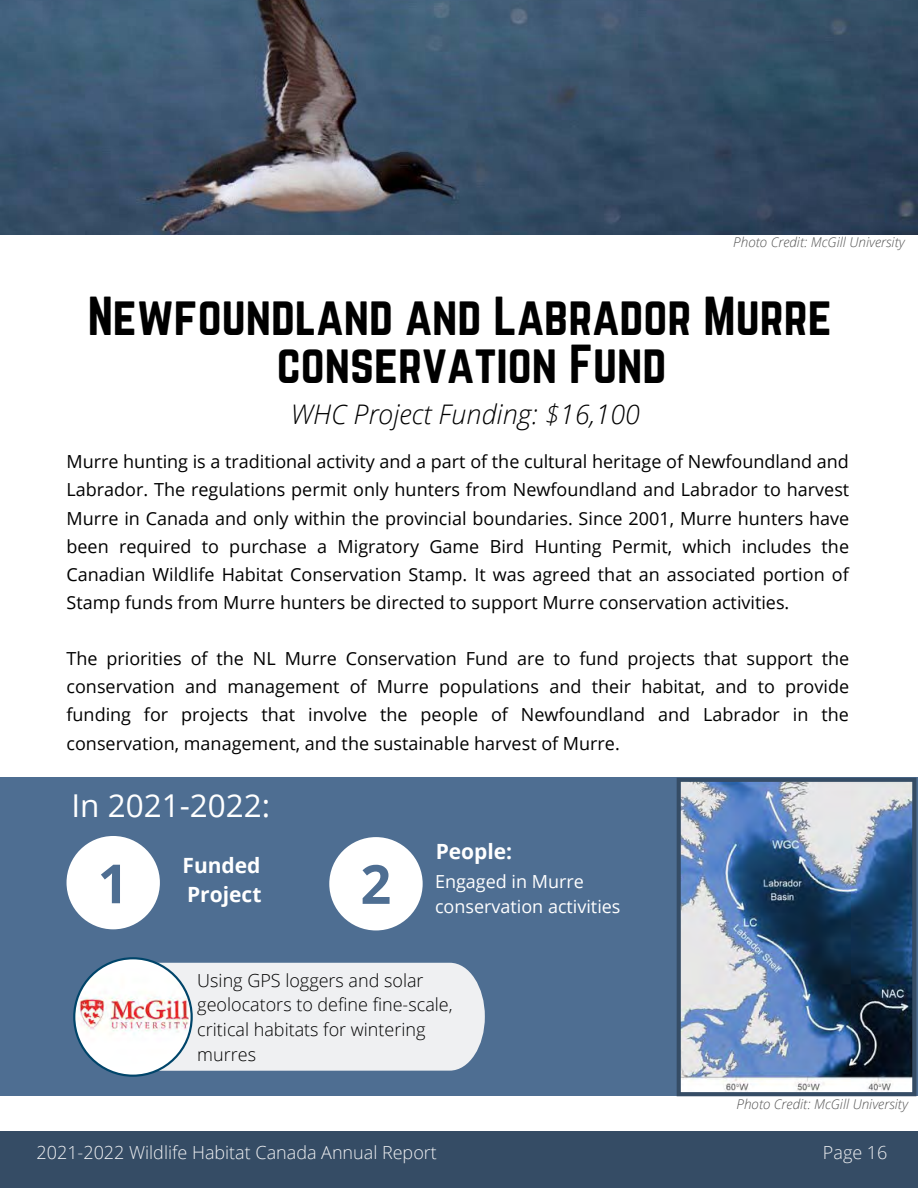
<style>
.page{position:relative;width:918px;height:1188px;background:#fff}
.page>*{position:absolute;margin:0;border:0;box-sizing:border-box;transform-origin:0 0}
.t1{font:700 54px "Open Sans";color:#4e6e92}
.t2{font:48px/48.3px "Norwester";color:#000;text-align:center}
.t3{font:31.5px "Open Sans";color:#fff}
.t4{font:italic 300 27px "Open Sans";color:#000}
.t5{font:700 21px/28.7px "Open Sans";color:#fff}
.t6{font:18px/28.2px "Open Sans";color:#000;text-align:justify}
.t7{font:300 18px/24.8px "Open Sans";color:#000}
.t8{font:300 18px "Open Sans";color:#eff0f2}
.t9{font:18px/25px "Open Sans";color:#fff}
.t10{font:italic 300 13.5px "Open Sans";color:#545454}
</style>
<div class="page">
<div style="left:0;top:778px;width:918px;height:318px;background:#4e6e92"></div>
<img style="left:677px;top:778px;width:239px;height:318px">
<svg style="left:73px;top:957px;width:412px;height:120px;background:#d8dbe1"></svg>
<div style="left:329px;top:837px;width:94px;height:93px;background:#fff;border-radius:50%"></div>
<div style="left:67px;top:836px;width:93px;height:93px;background:#fff;border-radius:50%"></div>
<img style="left:0;top:0;width:918px;height:235px">
<div style="left:0;top:1132px;width:918px;height:56px;background:#354c65"></div>
<p class="t10" style="left:733px;top:232px;width:173px">Photo Credit: McGill University</p>
<h2 class="t2" style="left:88px;top:291px;width:745px">Newfoundland and Labrador Murre conservation Fund</h2>
<h3 class="t4" style="left:291px;top:395px;width:351px">WHC Project Funding: $16,100</h3>
<p class="t6" style="left:67px;top:447px;width:784px">Murre hunting is a traditional activity and a part of the cultural heritage of Newfoundland and Labrador. The regulations permit only hunters from Newfoundland and Labrador to harvest Murre in Canada and only within the provincial boundaries. Since 2001, Murre hunters have been required to purchase a Migratory Game Bird Hunting Permit, which includes the Canadian Wildlife Habitat Conservation Stamp. It was agreed that an associated portion of Stamp funds from Murre hunters be directed to support Murre conservation activities.</p>
<p class="t6" style="left:67px;top:644px;width:784px">The priorities of the NL Murre Conservation Fund are to fund projects that support the conservation and management of Murre populations and their habitat, and to provide funding for projects that involve the people of Newfoundland and Labrador in the conservation, management, and the sustainable harvest of Murre.</p>
<h3 class="t3" style="left:72px;top:783px;width:200px">In 2021-2022:</h3>
<p class="t5" style="left:183px;top:850px;width:80px">Funded<br>Project</p>
<h1 class="t1" style="left:98px;top:846px;width:32px">1</h1>
<h1 class="t1" style="left:360px;top:846px;width:32px">2</h1>
<p class="t5" style="left:436px;top:836px;width:78px">People:</p>
<p class="t9" style="left:435px;top:868px;width:187px">Engaged in Murre conservation activities</p>
<p class="t7" style="left:197px;top:967px;width:257px">Using GPS loggers and solar geolocators to define fine-scale, critical habitats for wintering murres</p>
<p class="t10" style="left:737px;top:1094px;width:173px">Photo Credit: McGill University</p>
<p class="t8" style="left:37px;top:1140px;width:402px">2021-2022 Wildlife Habitat Canada Annual Report</p>
<p class="t8" style="left:823px;top:1140px;width:66px">Page 16</p>
</div>
